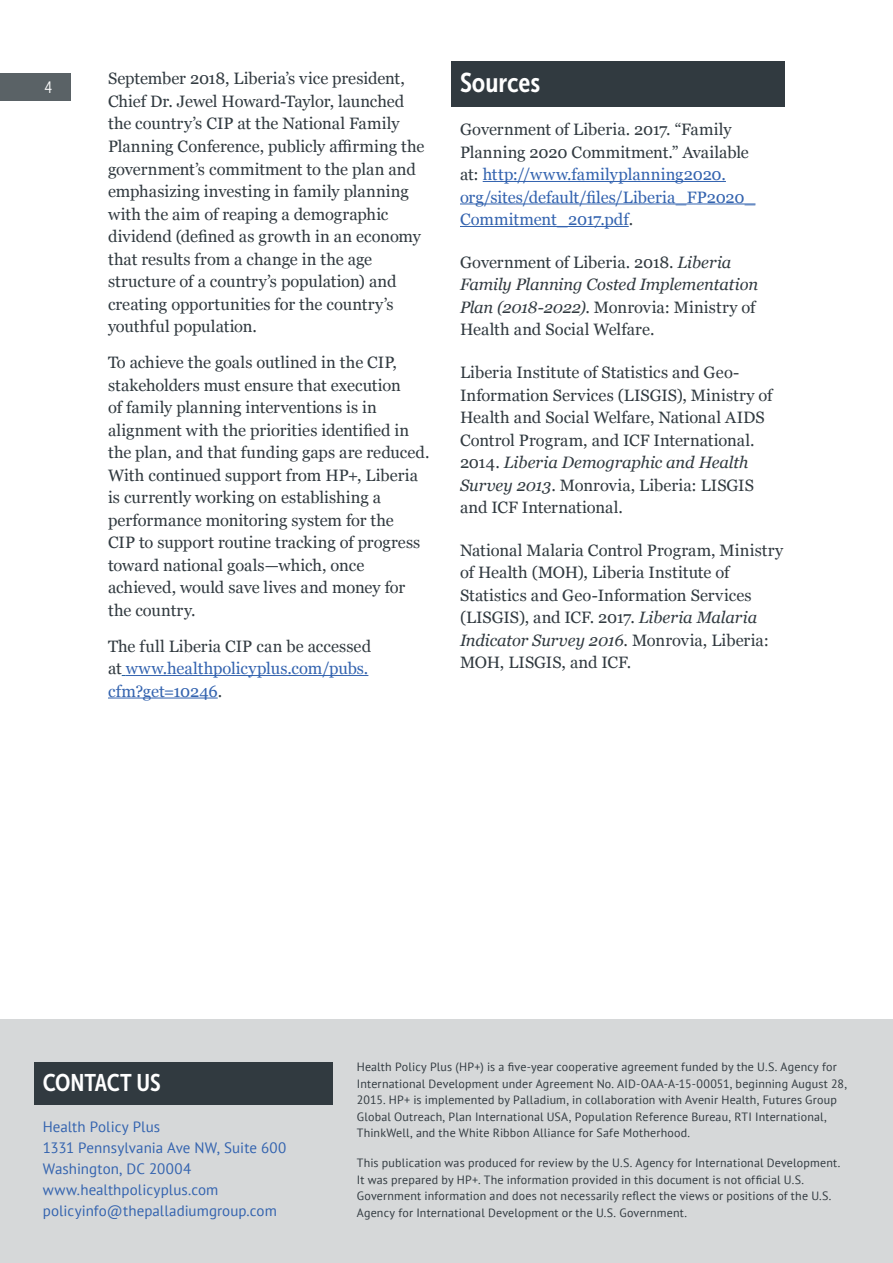
<style>
.page{position:relative;width:893px;height:1263px;background:#fff}
.page>*{position:absolute;margin:0;border:0;box-sizing:border-box;transform-origin:0 0}
.t1{font:27px "Museo Sans Cond 700";color:#fff}
.Contact_Us_Header{font:24px "Museo Sans Cond 700";letter-spacing:-.01em;color:#fff}
.Body{font:16.5px/22.5px "Georgia";color:#313a40}
.References{font:16.5px/22.5px "Georgia";color:#313a40}
.References-2{font:16.5px/22.5px "Georgia";color:#3363af}
.Body-2{font:16.5px/22.5px "Georgia";letter-spacing:.005em;color:#3363af}
.t2{font:16.5px "Museo Sans Cond 300";color:#fff}
.Contact_Us_copy{font:15px/21px "PT Sans";letter-spacing:.005em;color:#3363af}
.Disclaimer{font:12px/16.5px "PT Sans";letter-spacing:.015em;color:#313a40}
.s1{color:#313a40}
.s2{font-style:italic}
</style>
<div class="page">
<hr style="left:126px;top:675px;width:242px;height:1px;background:#3363af">
<hr style="left:108px;top:698px;width:110px;height:1px;background:#3363af">
<div style="left:451px;top:62px;width:334px;height:44px;background:#313a40"></div>
<hr style="left:483px;top:181px;width:243px;height:1px;background:#3363af">
<hr style="left:460px;top:204px;width:295px;height:1px;background:#3363af">
<hr style="left:460px;top:226px;width:169px;height:1px;background:#3363af">
<div style="left:0;top:1020px;width:893px;height:243px;background:#d6d8d9"></div>
<div style="left:34px;top:1062px;width:299px;height:42px;background:#313a40"></div>
<div style="left:0;top:73px;width:70px;height:27px;background:#5a6266"></div>
<p class="t2" style="left:44px;top:78px;width:9px">4</p>
<p class="Body" style="left:108px;top:67px;width:318px">September 2018, Liberia’s vice president, Chief Dr. Jewel Howard-Taylor, launched the country’s CIP at the National Family Planning Conference, publicly affirming the government’s commitment to the plan and emphasizing investing in family planning with the aim of reaping a demographic dividend (defined as growth in an economy that results from a change in the age structure of a country’s population) and creating opportunities for the country’s youthful population.</p>
<p class="Body" style="left:108px;top:350px;width:323px">To achieve the goals outlined in the CIP, stakeholders must ensure that execution<br>of family planning interventions is in alignment with the priorities identified in the plan, and that funding gaps are reduced.<br>With continued support from HP+, Liberia is currently working on establishing a performance monitoring system for the<br>CIP to support routine tracking of progress toward national goals—which, once achieved, would save lives and money for the country.</p>
<p class="Body-2" style="left:108px;top:634px;width:265px"><span class="s1">The full Liberia CIP can be accessed at</span> www.healthpolicyplus.com/pubs. cfm?get=10246<span class="s1">.</span></p>
<h1 class="t1" style="left:460px;top:68px;width:82px">Sources</h1>
<p class="References-2" style="left:460px;top:117px;width:297px"><span class="s1">Government of Liberia. 2017. “Family Planning 2020 Commitment.” Available at:</span> http://www.familyplanning2020. org/sites/default/files/Liberia_FP2020_ Commitment_2017.pdf<span class="s1">.</span></p>
<p class="References" style="left:460px;top:250px;width:300px">Government of Liberia. 2018. <span class="s2">Liberia Family Planning Costed Implementation Plan (2018-2022)</span>. Monrovia: Ministry of Health and Social Welfare.</p>
<p class="References" style="left:460px;top:360px;width:314px">Liberia Institute of Statistics and Geo-Information Services (LISGIS), Ministry of Health and Social Welfare, National AIDS Control Program, and ICF International.<br>2014. <span class="s2">Liberia Demographic and Health Survey 2013</span>. Monrovia, Liberia: LISGIS and ICF International.</p>
<p class="References" style="left:460px;top:538px;width:325px">National Malaria Control Program, Ministry of Health (MOH), Liberia Institute of Statistics and Geo-Information Services (LISGIS), and ICF. 2017. <span class="s2">Liberia Malaria Indicator Survey 2016</span>. Monrovia, Liberia:<br>MOH, LISGIS, and ICF.</p>
<p class="Contact_Us_Header" style="left:43px;top:1069px;width:119px">CONTACT US</p>
<p class="Contact_Us_copy" style="left:43px;top:1116px;width:245px">Health Policy Plus<br>1331 Pennsylvania Ave NW, Suite 600<br>Washington, DC 20004 www.healthpolicyplus.com policyinfo@thepalladiumgroup.com</p>
<p class="Disclaimer" style="left:357px;top:1058px;width:492px">Health Policy Plus (HP+) is a five-year cooperative agreement funded by the U.S. Agency for International Development under Agreement No. AID-OAA-A-15-00051, beginning August 28, 2015. HP+ is implemented by Palladium, in collaboration with Avenir Health, Futures Group Global Outreach, Plan International USA, Population Reference Bureau, RTI International, ThinkWell, and the White Ribbon Alliance for Safe Motherhood.</p>
<p class="Disclaimer" style="left:357px;top:1154px;width:485px">This publication was produced for review by the U.S. Agency for International Development.<br>It was prepared by HP+. The information provided in this document is not official U.S.<br>Government information and does not necessarily reflect the views or positions of the U.S.<br>Agency for International Development or the U.S. Government.</p>
</div>
